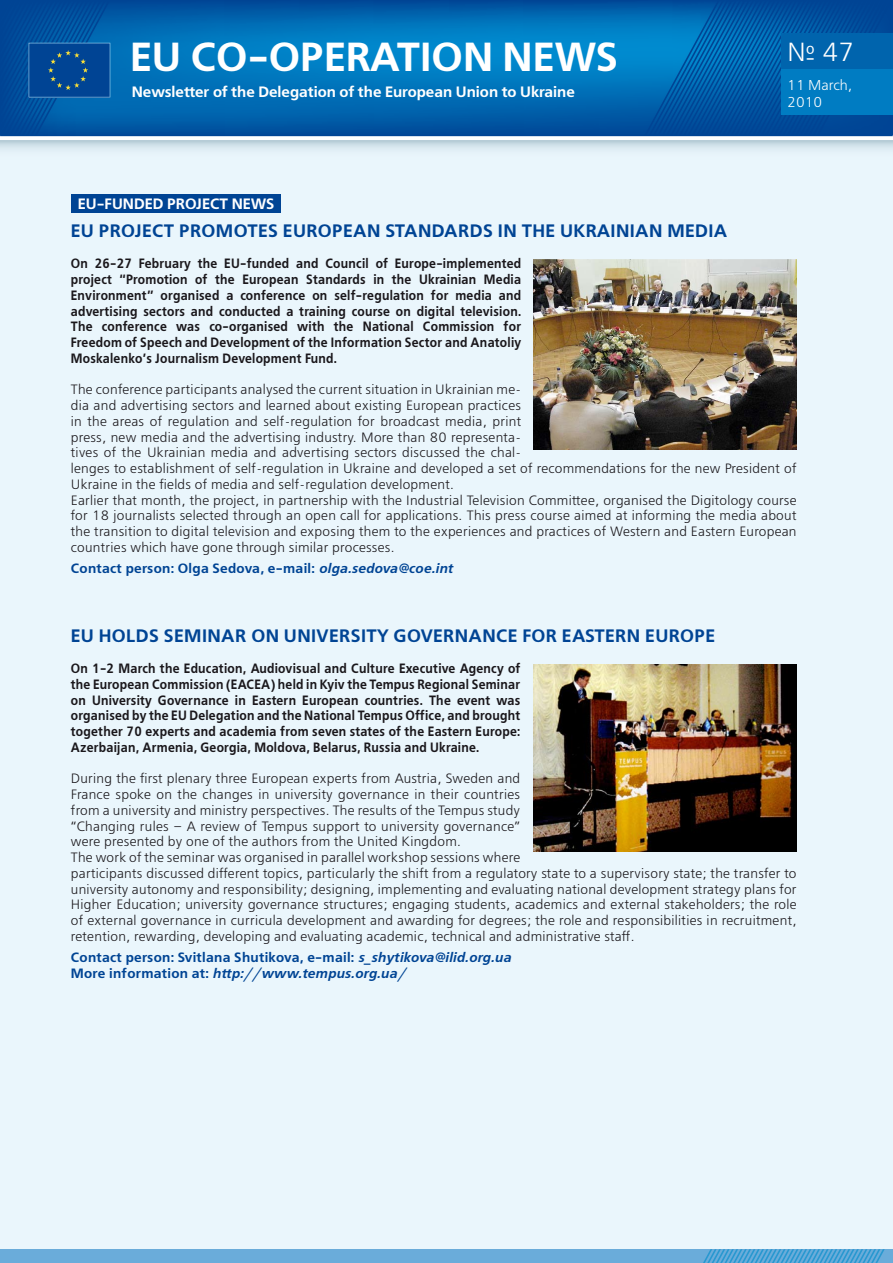
<style>
.page{position:relative;width:893px;height:1263px;background:#fff}
.page>*{position:absolute;margin:0;border:0;box-sizing:border-box;transform-origin:0 0}
.t1{font:700 40.5px "Free Set C";color:#fff}
.t2{font:26.1px "Free Set C";color:#fff}
.t3{font:700 18px "Free Set C";letter-spacing:.02em;color:#004494}
.t4{font:700 15px "Free Set C";color:#fff}
.t5{font:14.25px/17.1px "Free Set C";color:#fff}
.t6{font:13.5px/15.8px "Free Set C";letter-spacing:.02em;color:#1a171b}
.t7{font:700 13.5px/15.8px "Free Set C";letter-spacing:.02em;color:#1a171b;text-align:justify;scale:.9 1}
.t8{font:700 13.5px/15.8px "Free Set C";letter-spacing:.02em;color:#004494}
.s1{font-style:italic}
</style>
<div class="page">
<div style="left:0;top:141px;width:893px;height:1122px;background:#eaf6fc"></div>
<div style="left:0;top:1249px;width:893px;height:14px;background:#6aacda"></div>
<svg style="left:0;top:141px;width:893px;height:9px"></svg>
<img style="left:110px;top:1px;width:783px;height:134px">
<svg style="left:644px;top:0;width:248px;height:136px;background:#005aa6"></svg>
<svg style="left:703px;top:1249px;width:182px;height:14px"></svg>
<div style="left:781px;top:33px;width:112px;height:82px;background:#007cc2"></div>
<div style="left:781px;top:33px;width:112px;height:36px;background:#0064ad"></div>
<svg style="left:0;top:0;width:110px;height:136px;background:#034f9b"></svg>
<div style="left:71px;top:194px;width:209px;height:19px;background:#004494"></div>
<img style="left:534px;top:260px;width:263px;height:189px">
<img style="left:533px;top:665px;width:264px;height:186px">
<h1 class="t1" style="left:130px;top:32px;width:165px">EU Co-operation</h1>
<h1 class="t1" style="left:503px;top:32px;width:59px">News</h1>
<p class="t4" style="left:132px;top:83px;width:445px">Newsletter of the Delegation of the European Union to Ukraine</p>
<h2 class="t2" style="left:787px;top:37px;width:69px">№ 47</h2>
<p class="t5" style="left:787px;top:76px;width:67px">11 March,<br>2010</p>
<p class="t4" style="left:78px;top:195px;width:198px">EU-FUNDED PROJECT NEWS</p>
<h3 class="t3" style="left:71px;top:220px;width:658px">EU PROJECT PROMOTES EUROPEAN STANDARDS IN THE UKRAINIAN MEDIA</h3>
<p class="t7" style="left:71px;top:256px;width:502px">On 26-27 February the EU-funded and Council of Europe-implemented project “Promotion of the European Standards in the Ukrainian Media Environment” organised a conference on self-regulation for media and advertising sectors and conducted a training course on digital television.<br>The conference was co-organised with the National Commission for Freedom of Speech and Development of the Information Sector and Anatoliy Moskalenko’s Journalism Development Fund.</p>
<p class="t6" style="left:71px;top:382px;width:727px">The conference participants analysed the current situation in Ukrainian me-<br>dia and advertising sectors and learned about existing European practices<br>in the areas of regulation and self-regulation for broadcast media, print<br>press, new media and the advertising industry. More than 80 representa-<br>tives of the Ukrainian media and advertising sectors discussed the chal-<br>lenges to establishment of self-regulation in Ukraine and developed a set of recommendations for the new President of Ukraine in the fields of media and self-regulation development.<br>Earlier that month, the project, in partnership with the Industrial Television Committee, organised the Digitology course for 18 journalists selected through an open call for applications. This press course aimed at informing the media about the transition to digital television and exposing them to the experiences and practices of Western and Eastern European countries which have gone through similar processes.</p>
<p class="t8" style="left:71px;top:561px;width:383px">Contact person: Olga Sedova, e-mail: <span class="s1">olga.sedova@coe.int</span></p>
<h3 class="t3" style="left:71px;top:625px;width:646px">EU HOLDS SEMINAR ON UNIVERSITY GOVERNANCE FOR EASTERN EUROPE</h3>
<p class="t7" style="left:71px;top:661px;width:501px">On 1-2 March the Education, Audiovisual and Culture Executive Agency of the European Commission (EACEA) held in Kyiv the Tempus Regional Seminar on University Governance in Eastern European countries. The event was organised by the EU Delegation and the National Tempus Office, and brought together 70 experts and academia from seven states of the Eastern Europe:<br>Azerbaijan, Armenia, Georgia, Moldova, Belarus, Russia and Ukraine.</p>
<p class="t6" style="left:71px;top:771px;width:727px">During the first plenary three European experts from Austria, Sweden and<br>France spoke on the changes in university governance in their countries<br>from a university and ministry perspectives. The results of the Tempus study<br>“Changing rules – A review of Tempus support to university governance”<br>were presented by one of the authors from the United Kingdom.<br>The work of the seminar was organised in parallel workshop sessions where<br>participants discussed different topics, particularly the shift from a regulatory state to a supervisory state; the transfer to university autonomy and responsibility; designing, implementing and evaluating national development strategy plans for Higher Education; university governance structures; engaging students, academics and external stakeholders; the role of external governance in curricula development and awarding for degrees; the role and responsibilities in recruitment, retention, rewarding, developing and evaluating academic, technical and administrative staff.</p>
<p class="t8" style="left:71px;top:950px;width:442px">Contact person: Svitlana Shutikova, e-mail: <span class="s1">s_shytikova@ilid.org.ua<br></span>More information at: <span class="s1">http://www.tempus.org.ua/</span></p>
</div>
